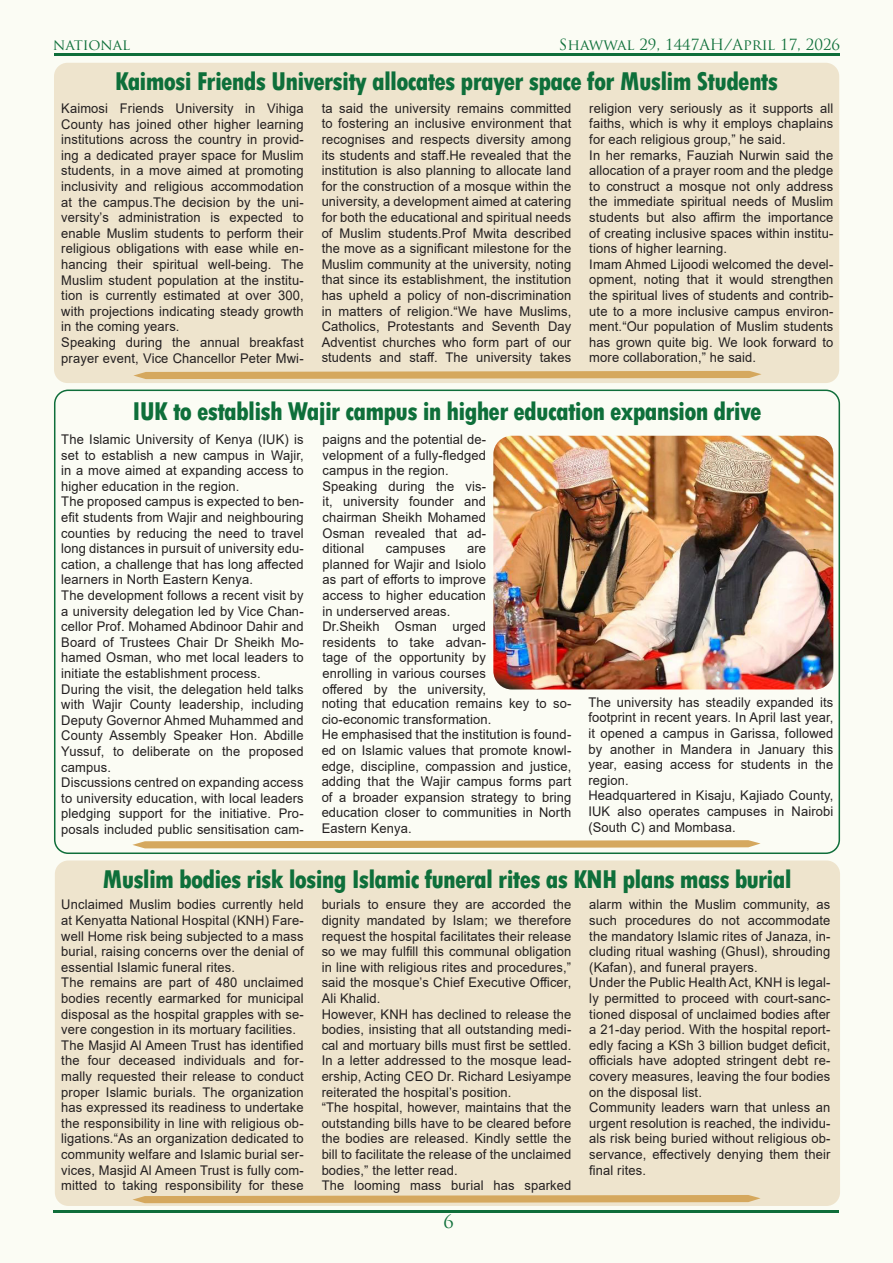
<style>
.page{position:relative;width:893px;height:1263px;background:#fbfcf4}
.page>*{position:absolute;margin:0;border:0;box-sizing:border-box;transform-origin:0 0}
.t1{font:800 condensed 27px "Tw Cen";letter-spacing:-.03em;color:#0e6f3a}
.t2{font:18px "Trajan Pro";color:#0f703a}
.t3{font:15px "Trajan Pro";color:#0f703a}
.t4{font:13.35px/15.6px "Arial";letter-spacing:.01em;color:#231f20;text-align:justify}
</style>
<div class="page">
<hr style="left:54px;top:54px;width:785px;height:2px;background:#0f6e3a">
<hr style="left:54px;top:1210px;width:785px;height:2px;background:#0f6e3a">
<div style="left:54px;top:63px;width:785px;height:320px;background:#eee4cd;border-radius:14px"></div>
<svg style="left:133px;top:371px;width:628px;height:8px;background:#d8af6b"></svg>
<div style="left:55px;top:860px;width:785px;height:346px;background:#eee4cd;border-radius:14px"></div>
<svg style="left:132px;top:1195px;width:629px;height:8px;background:#d8af6c"></svg>
<div style="left:54px;top:390px;width:786px;height:464px;border:2px solid #0f6e3a;border-radius:14px"></div>
<svg style="left:132px;top:840px;width:629px;height:8px;background:#dab372"></svg>
<img style="left:493px;top:436px;width:340px;height:253px">
<p class="t3" style="left:53px;top:35px;width:79px">national</p>
<p class="t3" style="left:559px;top:35px;width:283px">Shawwal 29, 1447AH/April 17, 2026</p>
<p class="t1" style="left:115px;top:65px;width:665px">Kaimosi Friends University allocates prayer space for Muslim Students</p>
<p class="t4" style="left:61px;top:100px;width:244px">Kaimosi Friends University in Vihiga County has joined other higher learning institutions across the country in provid&shy;ing a dedicated prayer space for Muslim students, in a move aimed at promoting inclusivity and religious accommodation at the campus.The decision by the uni&shy;versity’s administration is expected to enable Muslim students to perform their religious obligations with ease while en&shy;hancing their spiritual well-being. The Muslim student population at the institu&shy;tion is currently estimated at over 300, with projections indicating steady growth in the coming years.</p>
<p class="t4" style="left:61px;top:334px;width:244px">Speaking during the annual breakfast prayer event, Vice Chancellor Peter Mwi-</p>
<p class="t4" style="left:322px;top:100px;width:251px">ta said the university remains committed to fostering an inclusive environment that recognises and respects diversity among its students and staff.He revealed that the institution is also planning to allocate land for the construction of a mosque within the university, a development aimed at catering for both the educational and spiritual needs of Muslim students.Prof Mwita described the move as a significant milestone for the Muslim community at the university, noting that since its establishment, the institution has upheld a policy of non-discrimination in matters of religion.“We have Muslims, Catholics, Protestants and Seventh Day Adventist churches who form part of our students and staff. The university takes</p>
<p class="t4" style="left:589px;top:100px;width:245px">religion very seriously as it supports all faiths, which is why it employs chaplains for each religious group,” he said.</p>
<p class="t4" style="left:589px;top:147px;width:246px">In her remarks, Fauziah Nurwin said the allocation of a prayer room and the pledge to construct a mosque not only address the immediate spiritual needs of Muslim students but also affirm the importance of creating inclusive spaces within institu&shy;tions of higher learning.</p>
<p class="t4" style="left:589px;top:256px;width:246px">Imam Ahmed Lijoodi welcomed the devel&shy;opment, noting that it would strengthen the spiritual lives of students and contrib&shy;ute to a more inclusive campus environ&shy;ment.“Our population of Muslim students has grown quite big. We look forward to more collaboration,” he said.</p>
<p class="t1" style="left:132px;top:395px;width:631px">IUK to establish Wajir campus in higher education expansion drive</p>
<p class="t4" style="left:61px;top:431px;width:244px">The Islamic University of Kenya (IUK) is set to establish a new campus in Wajir, in a move aimed at expanding access to higher education in the region.</p>
<p class="t4" style="left:61px;top:494px;width:244px">The proposed campus is expected to ben&shy;efit students from Wajir and neighbouring counties by reducing the need to travel long distances in pursuit of university edu&shy;cation, a challenge that has long affected learners in North Eastern Kenya.</p>
<p class="t4" style="left:61px;top:587px;width:244px">The development follows a recent visit by a university delegation led by Vice Chan&shy;cellor Prof. Mohamed Abdinoor Dahir and Board of Trustees Chair Dr Sheikh Mo&shy;hamed Osman, who met local leaders to initiate the establishment process.</p>
<p class="t4" style="left:61px;top:681px;width:244px">During the visit, the delegation held talks with Wajir County leadership, including Deputy Governor Ahmed Muhammed and County Assembly Speaker Hon. Abdille Yussuf, to deliberate on the proposed campus.</p>
<p class="t4" style="left:61px;top:775px;width:244px">Discussions centred on expanding access to university education, with local leaders pledging support for the initiative. Pro&shy;posals included public sensitisation cam-</p>
<p class="t4" style="left:322px;top:431px;width:165px">paigns and the potential de&shy;velopment of a fully-fledged campus in the region.</p>
<p class="t4" style="left:322px;top:478px;width:165px">Speaking during the vis&shy;it, university founder and chairman Sheikh Mohamed Osman revealed that ad&shy;ditional</p>
<p class="t4" style="left:322px;top:541px;width:165px;text-indent:145px">are planned for Wajir and Isiolo as part of efforts to improve access to higher education in underserved areas.</p>
<p class="t4" style="left:322px;top:619px;width:251px;text-align:left">Dr.Sheikh Osman urged<br>residents to take advan-<br>tage of the opportunity by<br>enrolling in various courses<br>offered by the university,<br>noting that education remains key to so&shy;cio-economic transformation.</p>
<p class="t4" style="left:322px;top:727px;width:251px">He emphasised that the institution is found&shy;ed on Islamic values that promote knowl&shy;edge, discipline, compassion and justice, adding that the Wajir campus forms part of a broader expansion strategy to bring education closer to communities in North Eastern Kenya.</p>
<p class="t4" style="left:386px;top:541px;width:61px">campuses</p>
<p class="t4" style="left:588px;top:694px;width:246px">The university has steadily expanded its footprint in recent years. In April last year, it opened a campus in Garissa, followed by another in Mandera in January this year, easing access for students in the region.</p>
<p class="t4" style="left:588px;top:788px;width:246px">Headquartered in Kisaju, Kajiado County, IUK also operates campuses in Nairobi (South C) and Mombasa.</p>
<p class="t1" style="left:102px;top:863px;width:691px">Muslim bodies risk losing Islamic funeral rites as KNH plans mass burial</p>
<p class="t4" style="left:61px;top:897px;width:244px">Unclaimed Muslim bodies currently held at Kenyatta National Hospital (KNH) Fare&shy;well Home risk being subjected to a mass burial, raising concerns over the denial of essential Islamic funeral rites.</p>
<p class="t4" style="left:61px;top:975px;width:244px">The remains are part of 480 unclaimed bodies recently earmarked for municipal disposal as the hospital grapples with se&shy;vere congestion in its mortuary facilities.</p>
<p class="t4" style="left:61px;top:1037px;width:244px">The Masjid Al Ameen Trust has identified the four deceased individuals and for&shy;mally requested their release to conduct proper Islamic burials. The organization has expressed its readiness to undertake the responsibility in line with religious ob&shy;ligations.“As an organization dedicated to community welfare and Islamic burial ser&shy;vices, Masjid Al Ameen Trust is fully com&shy;mitted to taking responsibility for these</p>
<p class="t4" style="left:322px;top:897px;width:251px">burials to ensure they are accorded the dignity mandated by Islam; we therefore request the hospital facilitates their release so we may fulfill this communal obligation in line with religious rites and procedures,” said the mosque’s Chief Executive Officer, Ali Khalid.</p>
<p class="t4" style="left:322px;top:1006px;width:251px">However, KNH has declined to release the bodies, insisting that all outstanding medi&shy;cal and mortuary bills must first be settled.<br>In a letter addressed to the mosque lead&shy;ership, Acting CEO Dr. Richard Lesiyampe reiterated the hospital’s position.</p>
<p class="t4" style="left:322px;top:1099px;width:251px">“The hospital, however, maintains that the outstanding bills have to be cleared before the bodies are released. Kindly settle the bill to facilitate the release of the unclaimed bodies,” the letter read.</p>
<p class="t4" style="left:322px;top:1177px;width:251px">The looming mass burial has sparked</p>
<p class="t2" style="left:443px;top:1210px;width:12px">6</p>
<p class="t4" style="left:589px;top:897px;width:243px">alarm within the Muslim community, as such procedures do not accommodate the mandatory Islamic rites of Janaza, in&shy;cluding ritual washing (Ghusl), shrouding (Kafan), and funeral prayers.</p>
<p class="t4" style="left:589px;top:975px;width:243px">Under the Public Health Act, KNH is legal&shy;ly permitted to proceed with court-sanc&shy;tioned disposal of unclaimed bodies after a 21-day period. With the hospital report&shy;edly facing a KSh 3 billion budget deficit, officials have adopted stringent debt re&shy;covery measures, leaving the four bodies on the disposal list.</p>
<p class="t4" style="left:589px;top:1099px;width:243px">Community leaders warn that unless an urgent resolution is reached, the individu&shy;als risk being buried without religious ob&shy;servance, effectively denying them their final rites.</p>
</div>
